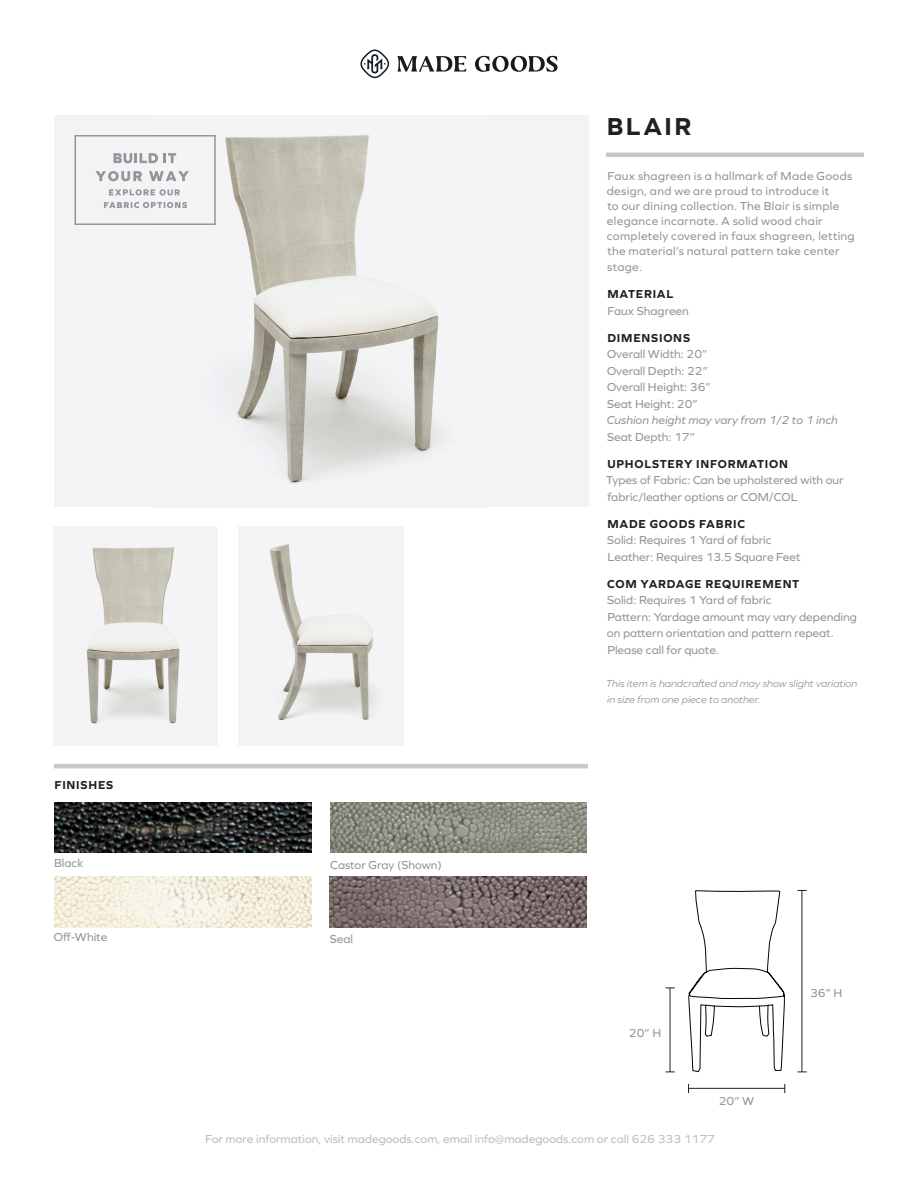
<style>
.page{position:relative;width:918px;height:1188px;background:#fff}
.page>*{position:absolute;margin:0;border:0;box-sizing:border-box;transform-origin:0 0}
.t1{font:700 25.5px "Graphie";letter-spacing:.1em;color:#231f20}
.t2{font:12px/16.5px "Graphie";color:#939598}
.t3{font:12px/15px "Graphie";letter-spacing:.025em;color:#939598}
.t4{font:700 12px "Graphie";letter-spacing:.065em;color:#231f20}
.t5{font:12px "Graphie";color:#bcbdc0}
.t6{font:italic 12px "Graphie";color:#939598}
.t7{font:italic 10.5px/16.5px "Graphie";color:#939598}
</style>
<div class="page">
<hr style="left:606px;top:153px;width:258px;height:4px;background:#c7c8ca">
<svg style="left:397px;top:56px;width:161px;height:16px"></svg>
<svg style="left:360px;top:50px;width:29px;height:28px"></svg>
<img style="left:54px;top:803px;width:258px;height:50px">
<img style="left:330px;top:803px;width:257px;height:50px">
<hr style="left:670px;top:988px;width:1px;height:84px;background:#231f20">
<hr style="left:54px;top:764px;width:534px;height:4px;background:#c7c8ca">
<hr style="left:802px;top:890px;width:1px;height:182px;background:#231f20">
<svg style="left:688px;top:890px;width:98px;height:204px"></svg>
<img style="left:54px;top:877px;width:258px;height:50px">
<img style="left:330px;top:877px;width:256px;height:50px">
<div style="left:54px;top:116px;width:534px;height:391px;background:#f3f3f5"></div>
<img style="left:154px;top:135px;width:287px;height:348px">
<img style="left:54px;top:527px;width:162px;height:218px">
<img style="left:239px;top:527px;width:164px;height:218px">
<svg style="left:109px;top:189px;width:71px;height:6px"></svg>
<svg style="left:114px;top:153px;width:62px;height:10px"></svg>
<svg style="left:96px;top:171px;width:46px;height:10px"></svg>
<svg style="left:149px;top:171px;width:40px;height:10px"></svg>
<div style="left:75px;top:135px;width:141px;height:90px;border:2px solid #939598"></div>
<svg style="left:104px;top:202px;width:83px;height:6px"></svg>
<p class="t4" style="left:55px;top:778px;width:60px">FINISHES</p>
<p class="t2" style="left:54px;top:854px;width:31px">Black</p>
<p class="t2" style="left:330px;top:856px;width:113px">Castor Gray (Shown)</p>
<p class="t2" style="left:54px;top:929px;width:55px">Off-White</p>
<p class="t2" style="left:330px;top:931px;width:25px">Seal</p>
<h1 class="t1" style="left:607px;top:111px;width:86px">BLAIR</h1>
<p class="t3" style="left:607px;top:168px;width:249px">Faux shagreen is a hallmark of Made Goods design, and we are proud to introduce it<br>to our dining collection. The Blair is simple elegance incarnate. A solid wood chair completely covered in faux shagreen, letting the material’s natural pattern take center</p>
<p class="t2" style="left:607px;top:259px;width:36px">stage.</p>
<p class="t4" style="left:608px;top:287px;width:67px">MATERIAL</p>
<p class="t2" style="left:607px;top:302px;width:83px">Faux Shagreen</p>
<p class="t4" style="left:608px;top:331px;width:84px">DIMENSIONS</p>
<p class="t2" style="left:607px;top:346px;width:105px">Overall Width: 20”<br>Overall Depth: 22”<br>Overall Height: 36”<br>Seat Height: 20”</p>
<p class="t6" style="left:607px;top:413px;width:233px">Cushion height may vary from 1/2 to 1 inch</p>
<p class="t2" style="left:607px;top:428px;width:89px">Seat Depth: 17”</p>
<p class="t4" style="left:607px;top:457px;width:182px">UPHOLSTERY INFORMATION</p>
<p class="t2" style="left:606px;top:472px;width:239px">Types of Fabric: Can be upholstered with our fabric/leather options or COM/COL</p>
<p class="t4" style="left:608px;top:517px;width:139px">MADE GOODS FABRIC</p>
<p class="t2" style="left:607px;top:532px;width:195px">Solid: Requires 1 Yard of fabric<br>Leather: Requires 13.5 Square Feet</p>
<p class="t4" style="left:607px;top:577px;width:194px">COM YARDAGE REQUIREMENT</p>
<p class="t2" style="left:607px;top:592px;width:251px">Solid: Requires 1 Yard of fabric<br>Pattern: Yardage amount may vary depending on pattern orientation and pattern repeat.<br>Please call for quote.</p>
<p class="t7" style="left:606px;top:675px;width:253px">This item is handcrafted and may show slight variation in size from one piece to another.</p>
<p class="t2" style="left:629px;top:1024px;width:34px">20” H</p>
<p class="t2" style="left:719px;top:1093px;width:37px">20” W</p>
<p class="t2" style="left:810px;top:984px;width:34px">36” H</p>
<p class="t5" style="left:205px;top:1132px;width:511px">For more information, visit madegoods.com, email info@madegoods.com or call 626 333 1177</p>
</div>
